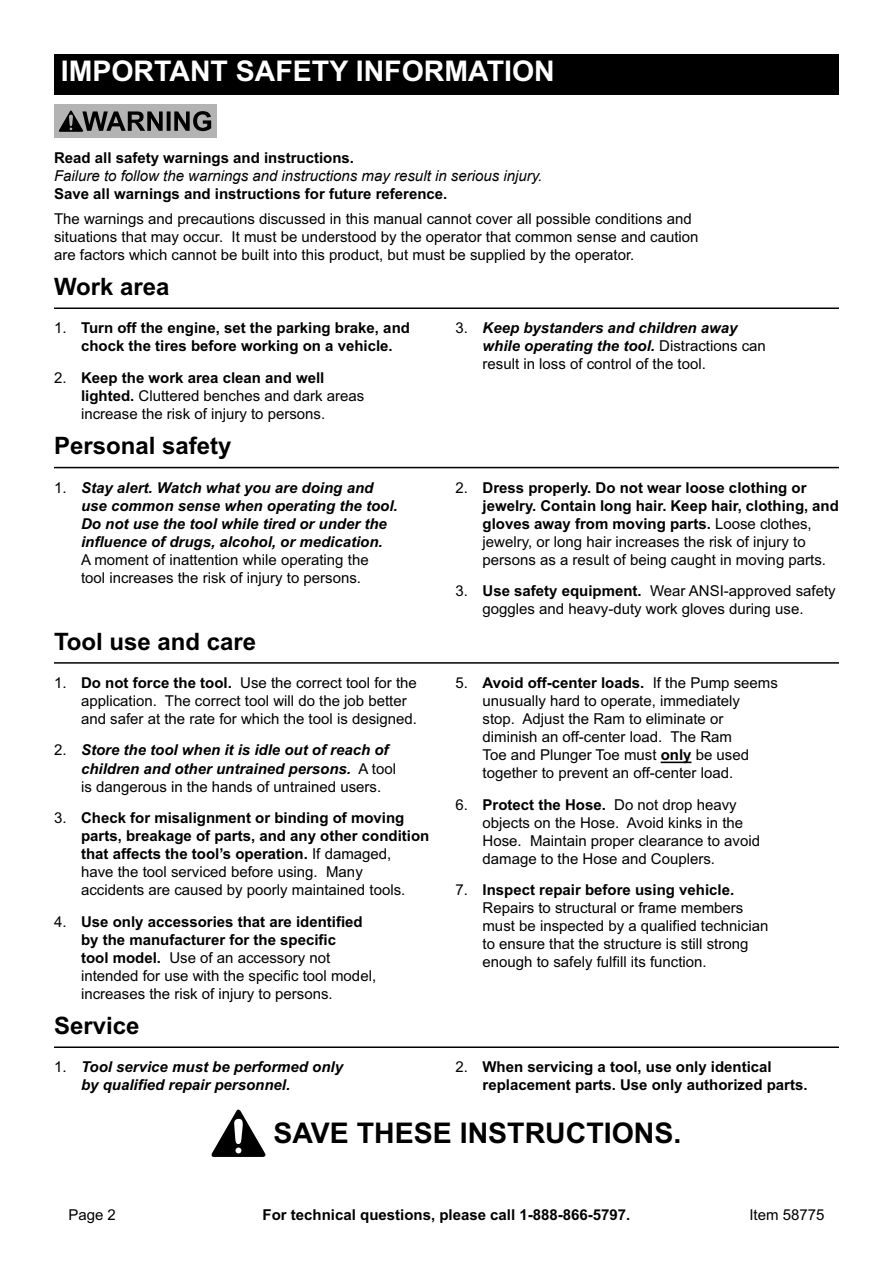
<style>
.page{position:relative;width:893px;height:1263px;background:#fff}
.page>*{position:absolute;margin:0;border:0;box-sizing:border-box;transform-origin:0 0}
.Heading{font:700 28.5px "Arial";color:#fff}
.t1{font:700 28.5px "Arial";color:#000}
.Subheading{font:700 24px "Arial";color:#000}
.Safety_Section_Messa{font:15px/18px "Arial";color:#000}
.Safety_Section_Messa-2{font:700 15px/18px "Arial";color:#000}
.t2{font:italic 700 15px/18px "Arial";color:#000}
.s1{font-weight:400;font-style:italic}
.s2{font-weight:400}
.s3{font-weight:700}
.s4{font-weight:400;font-style:normal}
</style>
<div class="page">
<div style="left:54px;top:54px;width:785px;height:40px;background:#000"></div>
<hr style="left:54px;top:307px;width:785px;height:2px;background:#000">
<div style="left:54px;top:104px;width:162px;height:34px;background:#b3b3b3"></div>
<svg style="left:59px;top:110px;width:152px;height:22px"></svg>
<hr style="left:54px;top:467px;width:785px;height:1px;background:#000">
<hr style="left:54px;top:662px;width:785px;height:2px;background:#000">
<hr style="left:661px;top:761px;width:30px;height:2px;background:#000">
<hr style="left:54px;top:1046px;width:785px;height:2px;background:#000">
<svg style="left:211px;top:1109px;width:55px;height:48px"></svg>
<p class="Heading" style="left:61px;top:52px;width:495px">IMPORTANT SAFETY INFORMATION</p>
<p class="Safety_Section_Messa-2" style="left:54px;top:149px;width:490px">Read all safety warnings and instructions.<br><span class="s1">Failure to follow the warnings and instructions may result in serious injury.<br></span>Save all warnings and instructions for future reference.</p>
<p class="Safety_Section_Messa" style="left:54px;top:209px;width:646px">The warnings and precautions discussed in this manual cannot cover all possible conditions and situations that may occur. It must be understood by the operator that common sense and caution are factors which cannot be built into this product, but must be supplied by the operator.</p>
<p class="Subheading" style="left:54px;top:271px;width:117px">Work area</p>
<p class="Safety_Section_Messa-2" style="left:81px;top:319px;width:330px;text-indent:-27px"><span class="s2">1.</span> Turn off the engine, set the parking brake, and chock the tires before working on a vehicle.</p>
<p class="Safety_Section_Messa" style="left:81px;top:369px;width:285px;text-indent:-27px">2. <span class="s3">Keep the work area clean and well lighted.</span> Cluttered benches and dark areas increase the risk of injury to persons.</p>
<p class="t2" style="left:482px;top:319px;width:285px;text-indent:-27px"><span class="s4">3.</span> Keep bystanders and children away while operating the tool. <span class="s4">Distractions can result in loss of control of the tool.</span></p>
<p class="Subheading" style="left:54px;top:430px;width:179px">Personal safety</p>
<p class="t2" style="left:81px;top:479px;width:318px;text-indent:-27px"><span class="s4">1.</span> Stay alert. Watch what you are doing and use common sense when operating the tool.<br>Do not use the tool while tired or under the influence of drugs, alcohol, or medication.<br><span class="s4">A moment of inattention while operating the<br>tool increases the risk of injury to persons.</span></p>
<p class="Safety_Section_Messa-2" style="left:482px;top:479px;width:358px;text-indent:-27px"><span class="s2">2.</span> Dress properly. Do not wear loose clothing or jewelry. Contain long hair. Keep hair, clothing, and gloves away from moving parts. <span class="s2">Loose clothes, jewelry, or long hair increases the risk of injury to persons as a result of being caught in moving parts.</span></p>
<p class="Safety_Section_Messa" style="left:455px;top:582px;width:382px;text-align:center">3. <span class="s3">Use safety equipment.</span> Wear ANSI‑approved safety goggles and heavy-duty work gloves during use.</p>
<p class="Subheading" style="left:54px;top:625px;width:204px">Tool use and care</p>
<p class="Safety_Section_Messa" style="left:81px;top:674px;width:338px;text-indent:-27px">1. <span class="s3">Do not force the tool.</span> Use the correct tool for the application. The correct tool will do the job better and safer at the rate for which the tool is designed.</p>
<p class="t2" style="left:81px;top:742px;width:317px;text-indent:-27px"><span class="s4">2.</span> Store the tool when it is idle out of reach of children and other untrained persons. <span class="s4">A tool is dangerous in the hands of untrained users.</span></p>
<p class="Safety_Section_Messa-2" style="left:81px;top:809px;width:350px;text-indent:-27px"><span class="s2">3.</span> Check for misalignment or binding of moving parts, breakage of parts, and any other condition that affects the tool’s operation. <span class="s2">If damaged,<br>have the tool serviced before using. Many accidents are caused by poorly maintained tools.</span></p>
<p class="Safety_Section_Messa" style="left:81px;top:912px;width:297px;text-indent:-27px">4. <span class="s3">Use only accessories that are identified by the manufacturer for the specific<br>tool model.</span> Use of an accessory not intended for use with the specific tool model, increases the risk of injury to persons.</p>
<p class="Safety_Section_Messa" style="left:482px;top:674px;width:297px;text-indent:-27px">5. <span class="s3">Avoid off-center loads.</span> If the Pump seems unusually hard to operate, immediately<br>stop. Adjust the Ram to eliminate or diminish an off‑center load. The Ram<br>Toe and Plunger Toe must <span class="s3">only</span> be used together to prevent an off-center load.</p>
<p class="Safety_Section_Messa" style="left:482px;top:795px;width:279px;text-indent:-27px">6. <span class="s3">Protect the Hose.</span> Do not drop heavy objects on the Hose. Avoid kinks in the Hose. Maintain proper clearance to avoid damage to the Hose and Couplers.</p>
<p class="Safety_Section_Messa" style="left:482px;top:881px;width:287px;text-indent:-27px">7. <span class="s3">Inspect repair before using vehicle.<br></span>Repairs to structural or frame members must be inspected by a qualified technician to ensure that the structure is still strong enough to safely fulfill its function.</p>
<p class="Subheading" style="left:54px;top:1010px;width:87px">Service</p>
<p class="t2" style="left:81px;top:1058px;width:264px;text-indent:-27px"><span class="s4">1.</span> Tool service must be performed only by qualified repair personnel.</p>
<p class="Safety_Section_Messa-2" style="left:482px;top:1058px;width:327px;text-indent:-27px"><span class="s2">2.</span> When servicing a tool, use only identical replacement parts. Use only authorized parts.</p>
<p class="t1" style="left:273px;top:1114px;width:410px">SAVE THESE INSTRUCTIONS.</p>
<p class="Safety_Section_Messa" style="left:68px;top:1206px;width:49px">Page 2</p>
<p class="Safety_Section_Messa-2" style="left:263px;top:1206px;width:369px">For technical questions, please call 1-888-866-5797.</p>
<p class="Safety_Section_Messa" style="left:749px;top:1206px;width:77px">Item 58775</p>
</div>
